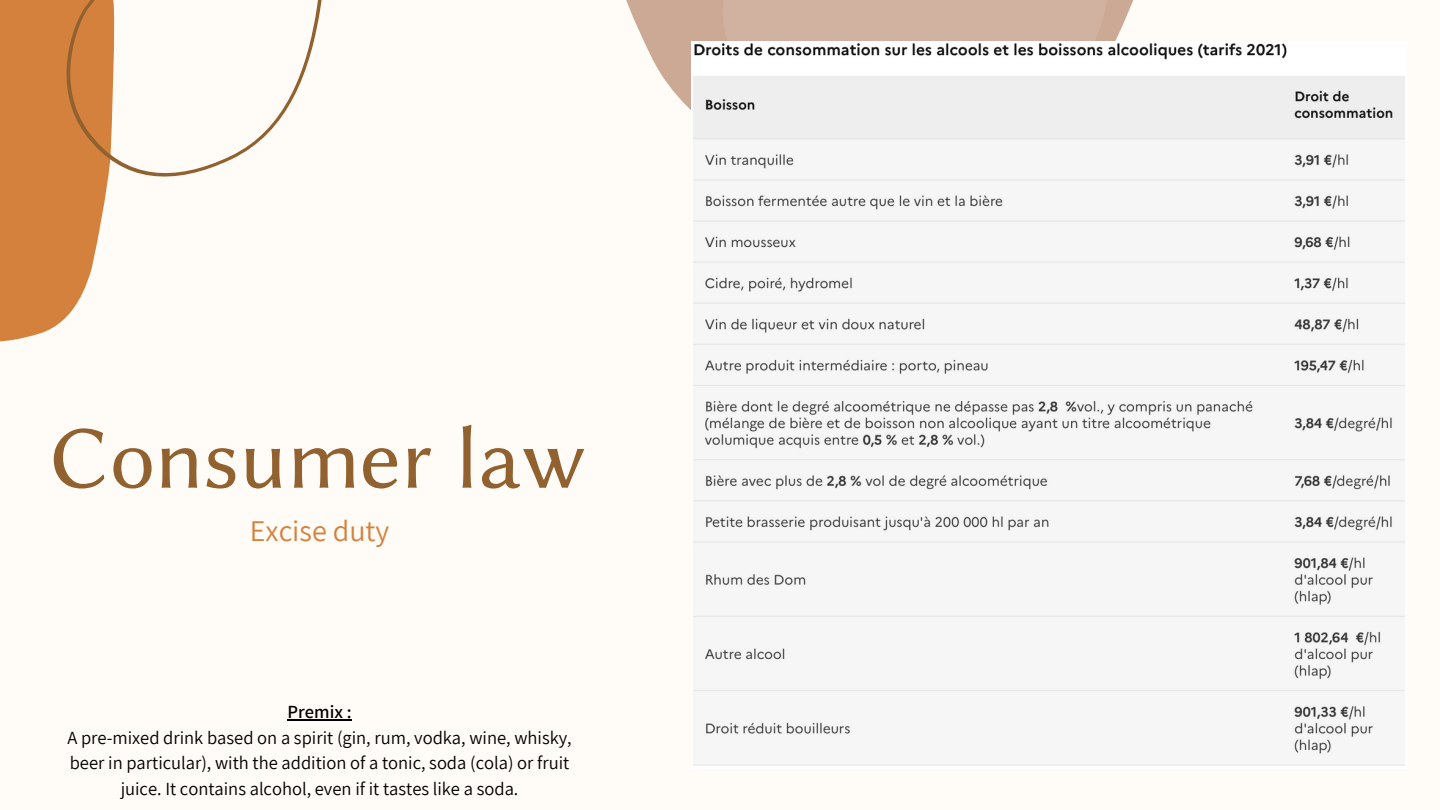
<style>
.page{position:relative;width:1440px;height:810px;background:#fffcf7}
.page>*{position:absolute;margin:0;border:0;box-sizing:border-box;transform-origin:0 0}
.t1{font:90px "Lin Biolinum O";color:#91612f}
.t2{font:30px "Assistant";color:#d4813e}
.t3{font:18.5px/25.4px "Assistant";color:#000;text-align:center}
.t4{font:600 18.5px "Assistant";color:#000}
</style>
<div class="page">
<svg style="left:645px;top:0;width:489px;height:110px;background:#d3b5a3"></svg>
<img style="left:691px;top:41px;width:714px;height:725px">
<svg style="left:0;top:0;width:107px;height:342px;background:#d99156"></svg>
<svg style="left:49px;top:0;width:273px;height:186px"></svg>
<hr style="left:288px;top:719px;width:64px;height:2px;background:#000">
<h1 class="t1" style="left:49px;top:407px;width:539px">Consumer law</h1>
<h2 class="t2" style="left:250px;top:510px;width:141px">Excise duty</h2>
<p class="t4" style="left:288px;top:699px;width:66px">Premix :</p>
<p class="t3" style="left:67px;top:724px;width:506px">A pre-mixed drink based on a spirit (gin, rum, vodka, wine, whisky, beer in particular), with the addition of a tonic, soda (cola) or fruit juice. It contains alcohol, even if it tastes like a soda.</p>
</div>
